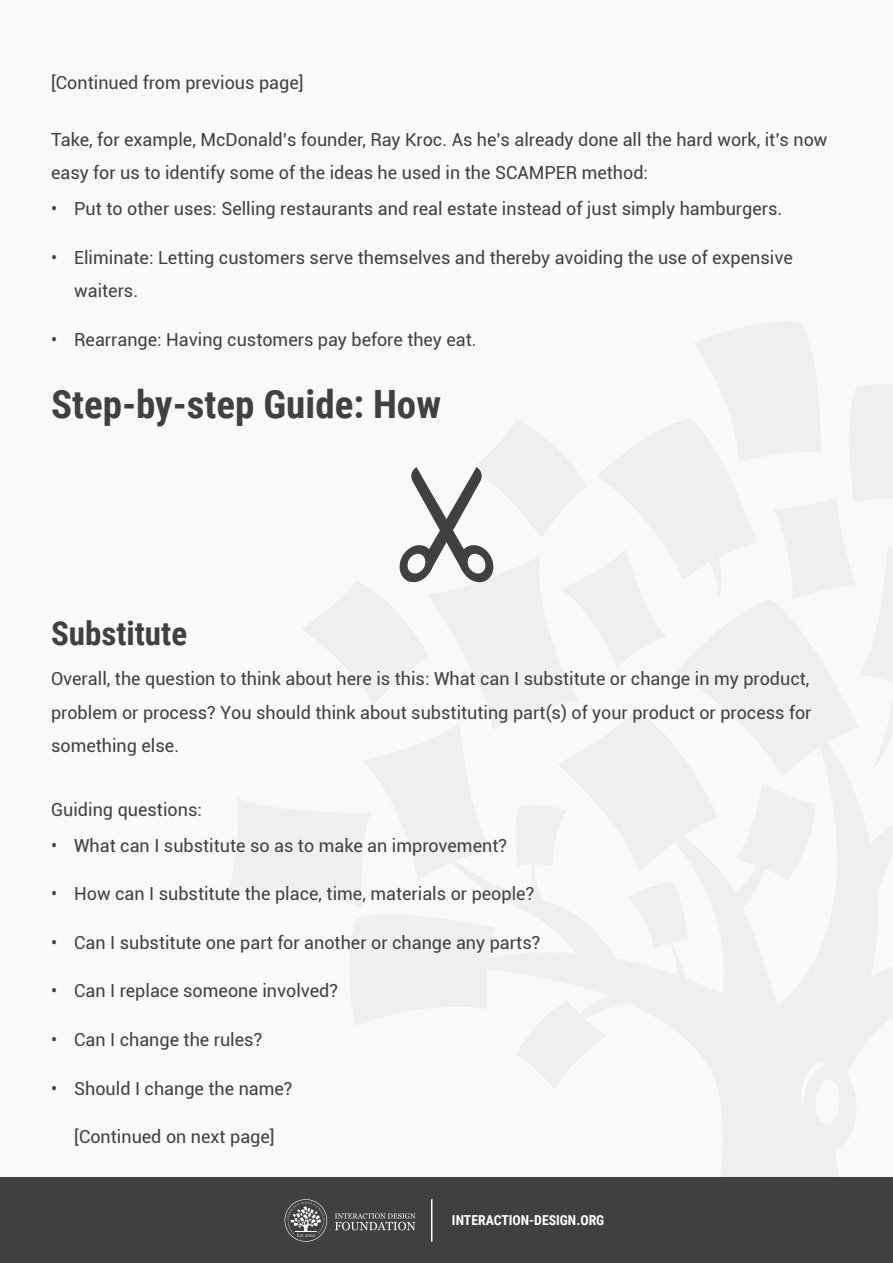
<style>
.page{position:relative;width:893px;height:1263px;background:#f9f9f9}
.page>*{position:absolute;margin:0;border:0;box-sizing:border-box;transform-origin:0 0}
.t1{font:700 39px "Roboto Condensed";color:#404040}
.t2{font:700 33px "Roboto Condensed";color:#404040}
.t3{font:18px/33.6px "Roboto";color:#404040}
.t4{font:700 13.8px "Roboto Condensed";color:#fff}
</style>
<div class="page">
<div style="left:0;top:1178px;width:893px;height:85px;background:#404040"></div>
<svg style="left:335px;top:1213px;width:81px;height:17px"></svg>
<svg style="left:285px;top:1199px;width:42px;height:43px"></svg>
<hr style="left:431px;top:1199px;width:1px;height:43px;background:#fff">
<svg style="left:399px;top:467px;width:95px;height:116px"></svg>
<p class="t3" style="left:51px;top:65px;width:254px">[Continued from previous page]</p>
<p class="t3" style="left:51px;top:122px;width:778px">Take, for example, McDonald’s founder, Ray Kroc. As he’s already done all the hard work, it’s now easy for us to identify some of the ideas he used in the SCAMPER method:</p>
<p class="t3" style="left:51px;top:191px;width:8px">•</p>
<p class="t3" style="left:51px;top:240px;width:8px">•</p>
<p class="t3" style="left:51px;top:322px;width:8px">•</p>
<p class="t3" style="left:74px;top:191px;width:710px">Put to other uses: Selling restaurants and real estate instead of just simply hamburgers.</p>
<p class="t3" style="left:74px;top:240px;width:720px">Eliminate: Letting customers serve themselves and thereby avoiding the use of expensive waiters.</p>
<p class="t3" style="left:74px;top:322px;width:404px">Rearrange: Having customers pay before they eat.</p>
<h1 class="t1" style="left:51px;top:377px;width:392px">Step-by-step Guide: How</h1>
<h2 class="t2" style="left:51px;top:610px;width:138px">Substitute</h2>
<p class="t3" style="left:51px;top:661px;width:762px;text-align:justify">Overall, the question to think about here is this: What can I substitute or change in my product, problem or process? You should think about substituting part(s) of your product or process for something else.</p>
<p class="t3" style="left:51px;top:792px;width:152px">Guiding questions:</p>
<p class="t3" style="left:51px;top:828px;width:8px">•</p>
<p class="t3" style="left:51px;top:876px;width:8px">•</p>
<p class="t3" style="left:51px;top:925px;width:8px">•</p>
<p class="t3" style="left:51px;top:973px;width:8px">•</p>
<p class="t3" style="left:51px;top:1022px;width:8px">•</p>
<p class="t3" style="left:51px;top:1071px;width:8px">•</p>
<p class="t3" style="left:74px;top:828px;width:434px">What can I substitute so as to make an improvement?</p>
<p class="t3" style="left:74px;top:876px;width:462px">How can I substitute the place, time, materials or people?</p>
<p class="t3" style="left:74px;top:925px;width:468px">Can I substitute one part for another or change any parts?</p>
<p class="t3" style="left:74px;top:973px;width:265px">Can I replace someone involved?</p>
<p class="t3" style="left:74px;top:1022px;width:190px">Can I change the rules?</p>
<p class="t3" style="left:74px;top:1071px;width:220px">Should I change the name?</p>
<p class="t3" style="left:74px;top:1119px;width:202px">[Continued on next page]</p>
<p class="t4" style="left:452px;top:1210px;width:154px">INTERACTION-DESIGN.ORG</p>
</div>
